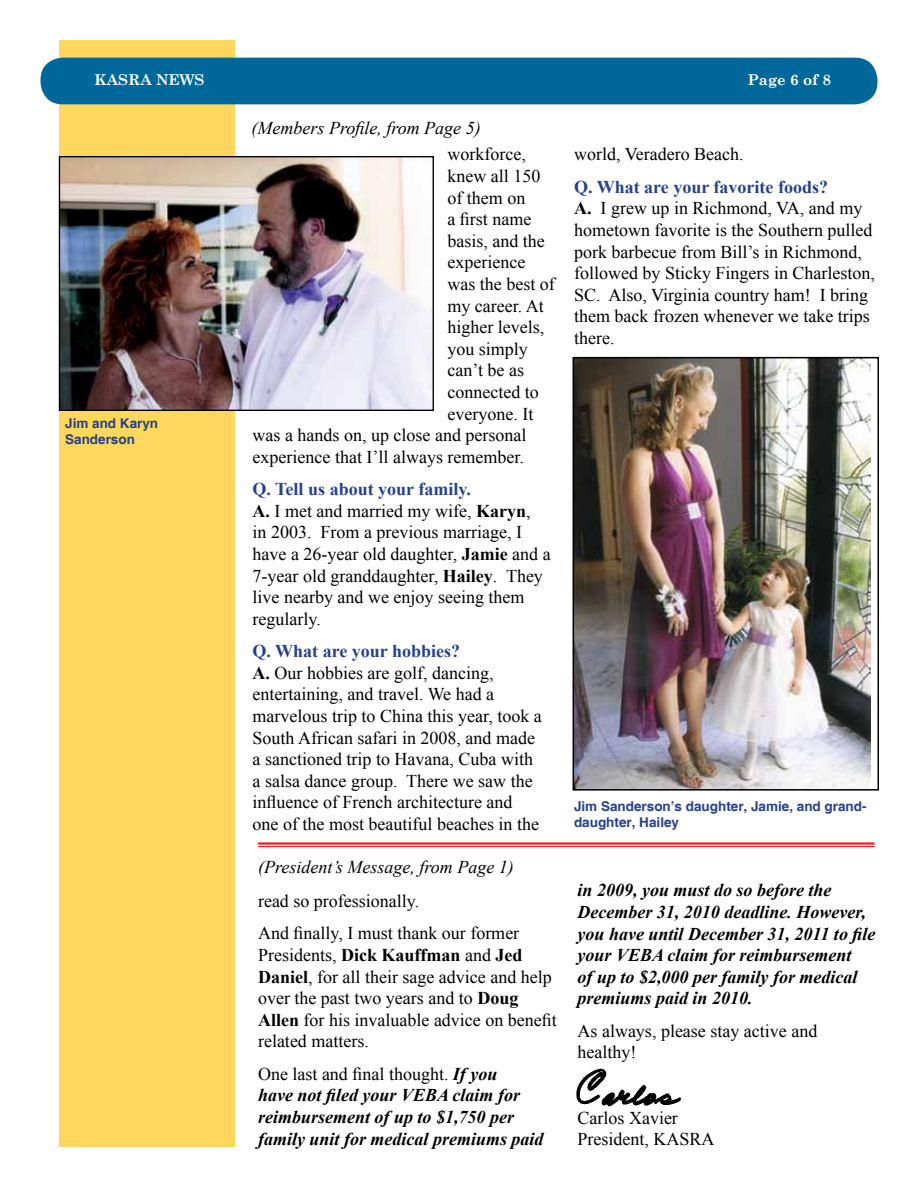
<style>
.page{position:relative;width:918px;height:1188px;background:#fff}
.page>*{position:absolute;margin:0;border:0;box-sizing:border-box;transform-origin:0 0}
.t1{font:18px/21.6px "Times New Roman";color:#000}
.t2{font:italic 700 18px/21.6px "Times New Roman";color:#000}
.t3{font:italic 18px "Times New Roman";color:#000}
.t4{font:700 15px "Century Schoolbook";color:#fff}
.t5{font:700 13.5px/16.2px "Helvetica";color:#25408f}
.s1{font-weight:700;color:#25408f}
.s2{font-weight:700}
.s3{font-weight:400;font-style:normal}
</style>
<div class="page">
<div style="left:59px;top:40px;width:175px;height:1108px;background:#ffd75c"></div>
<div style="left:40px;top:58px;width:838px;height:46px;background:#00679b;border-radius:22px"></div>
<img style="left:576px;top:1068px;width:105px;height:39px">
<hr style="left:258px;top:842px;width:617px;height:3px;background:#ed1d24">
<hr style="left:258px;top:846px;width:617px;height:1px;background:#ed1d24">
<img style="left:576px;top:360px;width:294px;height:428px">
<div style="left:573px;top:357px;width:306px;height:434px;border:2px solid #000"></div>
<img style="left:61px;top:158px;width:371px;height:251px">
<div style="left:59px;top:156px;width:375px;height:255px;border:1px solid #000"></div>
<p class="t4" style="left:94px;top:68px;width:112px">KASRA NEWS</p>
<p class="t4" style="left:748px;top:68px;width:85px">Page 6 of 8</p>
<p class="t5" style="left:65px;top:416px;width:95px">Jim and Karyn<br>Sanderson</p>
<p class="t3" style="left:252px;top:116px;width:231px">(Members Profile, from Page 5)</p>
<p class="t1" style="left:447px;top:143px;width:80px">workforce,</p>
<p class="t1" style="left:447px;top:165px;width:94px">knew all 150</p>
<p class="t1" style="left:447px;top:186px;width:79px">of them on</p>
<p class="t1" style="left:447px;top:208px;width:85px">a first name</p>
<p class="t1" style="left:447px;top:230px;width:99px">basis, and the</p>
<p class="t1" style="left:447px;top:251px;width:79px">experience</p>
<p class="t1" style="left:447px;top:273px;width:109px">was the best of</p>
<p class="t1" style="left:447px;top:294px;width:98px">my career. At</p>
<p class="t1" style="left:447px;top:316px;width:98px">higher levels,</p>
<p class="t1" style="left:447px;top:338px;width:82px">you simply</p>
<p class="t1" style="left:447px;top:359px;width:78px">can’t be as</p>
<p class="t1" style="left:447px;top:381px;width:93px">connected to</p>
<p class="t1" style="left:447px;top:402px;width:87px">everyone. It</p>
<p class="t1" style="left:253px;top:424px;width:275px">was a hands on, up close and personal</p>
<p class="t1" style="left:253px;top:446px;width:273px">experience that I’ll always remember.</p>
<p class="t1" style="left:253px;top:478px;width:300px"><span class="s1">Q. Tell us about your family.<br></span><span class="s2">A.</span> I met and married my wife, <span class="s2">Karyn</span>,<br>in 2003. From a previous marriage, I have a 26-year old daughter, <span class="s2">Jamie</span> and a<br>7-year old granddaughter, <span class="s2">Hailey</span>. They live nearby and we enjoy seeing them regularly.</p>
<p class="t1" style="left:253px;top:640px;width:291px"><span class="s1">Q. What are your hobbies?<br></span><span class="s2">A.</span> Our hobbies are golf, dancing, entertaining, and travel. We had a marvelous trip to China this year, took a South African safari in 2008, and made a sanctioned trip to Havana, Cuba with a salsa dance group. There we saw the influence of French architecture and one of the most beautiful beaches in the</p>
<p class="t3" style="left:258px;top:855px;width:257px">(President’s Message, from Page 1)</p>
<p class="t1" style="left:258px;top:884px;width:263px;line-height:32.4px">read so professionally.<br>And finally, I must thank our former</p>
<p class="t1" style="left:258px;top:944px;width:300px">Presidents, <span class="s2">Dick Kauffman</span> and <span class="s2">Jed Daniel</span>, for all their sage advice and help over the past two years and to <span class="s2">Doug Allen</span> for his invaluable advice on benefit related matters.</p>
<p class="t2" style="left:258px;top:1062px;width:287px"><span class="s3">One last and final thought.</span> If you<br>have not filed your VEBA claim for reimbursement of up to $1,750 per family unit for medical premiums paid</p>
<p class="t1" style="left:574px;top:143px;width:171px">world, Veradero Beach.</p>
<p class="t1" style="left:574px;top:176px;width:302px"><span class="s1">Q. What are your favorite foods?<br></span><span class="s2">A.</span> I grew up in Richmond, VA, and my hometown favorite is the Southern pulled pork barbecue from Bill’s in Richmond, followed by Sticky Fingers in Charleston, SC. Also, Virginia country ham! I bring them back frozen whenever we take trips there.</p>
<p class="t5" style="left:574px;top:798px;width:294px">Jim Sanderson’s daughter, Jamie, and grand&shy;daughter, Hailey</p>
<p class="t2" style="left:578px;top:879px;width:299px">in 2009, you must do so before the December 31, 2010 deadline. However, you have until December 31, 2011 to file your VEBA claim for reimbursement<br>of up to $2,000 per family for medical premiums paid in 2010.</p>
<p class="t1" style="left:578px;top:1020px;width:241px">As always, please stay active and healthy!</p>
<p class="t1" style="left:578px;top:1107px;width:138px">Carlos Xavier<br>President, KASRA</p>
</div>
